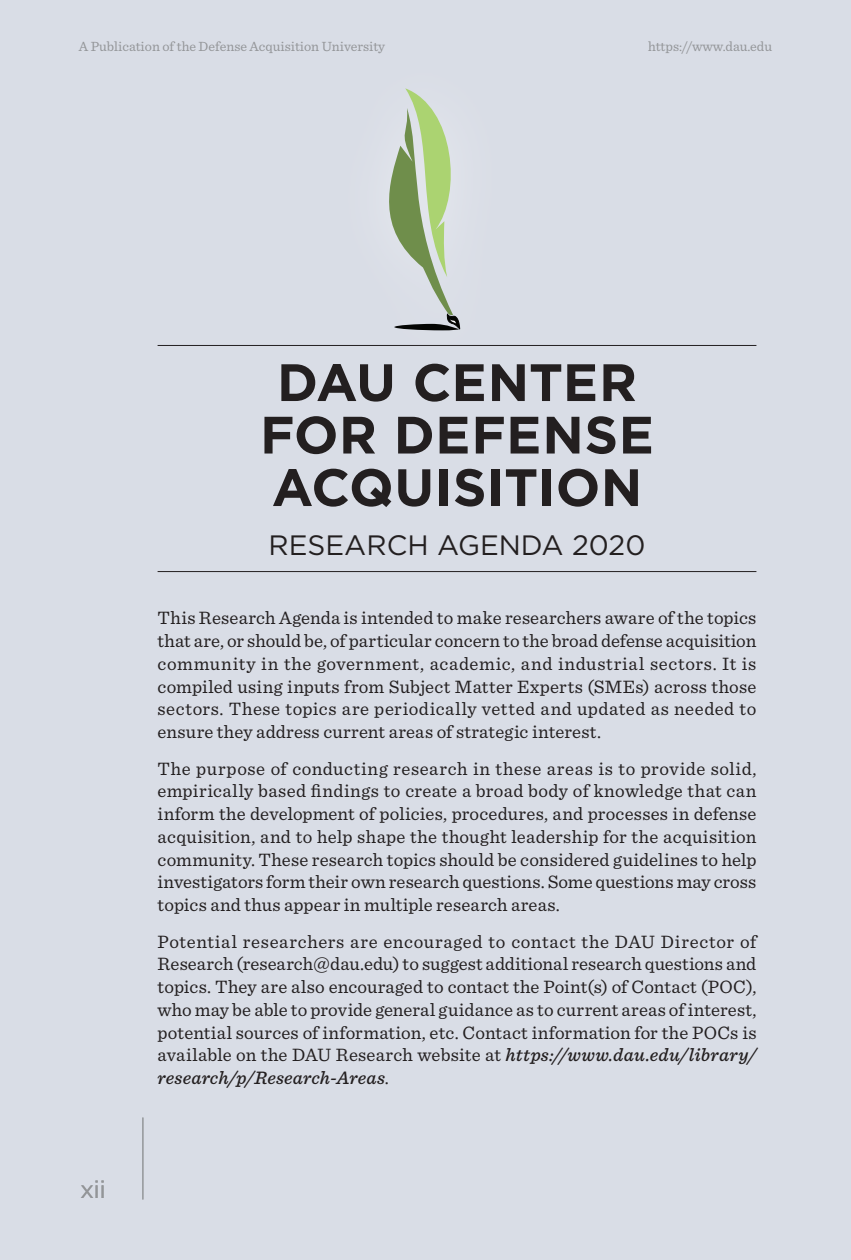
<style>
.page{position:relative;width:851px;height:1260px;background:#fff}
.page>*{position:absolute;margin:0;border:0;box-sizing:border-box;transform-origin:0 0}
.t1{font:700 52.5px/52.5px "Gotham";letter-spacing:.005em;color:#231f20;text-align:center}
.t2{font:28px "Gotham";color:#231f20}
.t3{font:24.5px "Gotham";color:#939598}
.t4{font:18.9px/22.8px "Sentinel";letter-spacing:.01em;color:#231f20;text-align:justify}
.t5{font:14px "Sentinel";color:#939598}
.s1{font-weight:500;font-style:italic}
</style>
<div class="page">
<div style="left:0;top:0;width:850px;height:1260px;background:#d9dde6"></div>
<hr style="left:158px;top:345px;width:598px;height:1px;background:#231f20">
<hr style="left:158px;top:571px;width:598px;height:1px;background:#231f20">
<div style="left:328px;top:35px;width:187px;height:357px;background:#d9dde6"></div>
<svg style="left:389px;top:88px;width:72px;height:242px"></svg>
<hr style="left:142px;top:1118px;width:1px;height:82px;background:#939598">
<p class="t5" style="left:79px;top:35px;width:308px">A Publication of the Defense Acquisition University</p>
<p class="t5" style="left:648px;top:35px;width:126px">https://www.dau.edu</p>
<h1 class="t1" style="left:260px;top:356px;width:395px">DAU CENTER<br>FOR DEFENSE<br>ACQUISITION</h1>
<h2 class="t2" style="left:268px;top:528px;width:378px">RESEARCH AGENDA 2020</h2>
<p class="t3" style="left:80px;top:1173px;width:27px">xii</p>
<p class="t4" style="left:158px;top:605px;width:600px">This Research Agenda is intended to make researchers aware of the topics that are, or should be, of particular concern to the broad defense acquisition community in the government, academic, and industrial sectors. It is compiled using inputs from Subject Matter Experts (SMEs) across those sectors. These topics are periodically vetted and updated as needed to ensure they address current areas of strategic interest.</p>
<p class="t4" style="left:158px;top:756px;width:600px">The purpose of conducting research in these areas is to provide solid, empirically based fndings to create a broad body of knowledge that can inform the development of policies, procedures, and processes in defense acquisition, and to help shape the thought leadership for the acquisition community. These research topics should be considered guidelines to help investigators form their own research questions. Some questions may cross topics and thus appear in multiple research areas.</p>
<p class="t4" style="left:158px;top:929px;width:601px">Potential researchers are encouraged to contact the DAU Director of Research (research@dau.edu) to suggest additional research questions and topics. They are also encouraged to contact the Point(s) of Contact (POC), who may be able to provide general guidance as to current areas of interest, potential sources of information, etc. Contact information for the POCs is available on the DAU Research website at <span class="s1">https://www.dau.edu/library/ research/p/Research-Areas</span>.</p>
</div>
